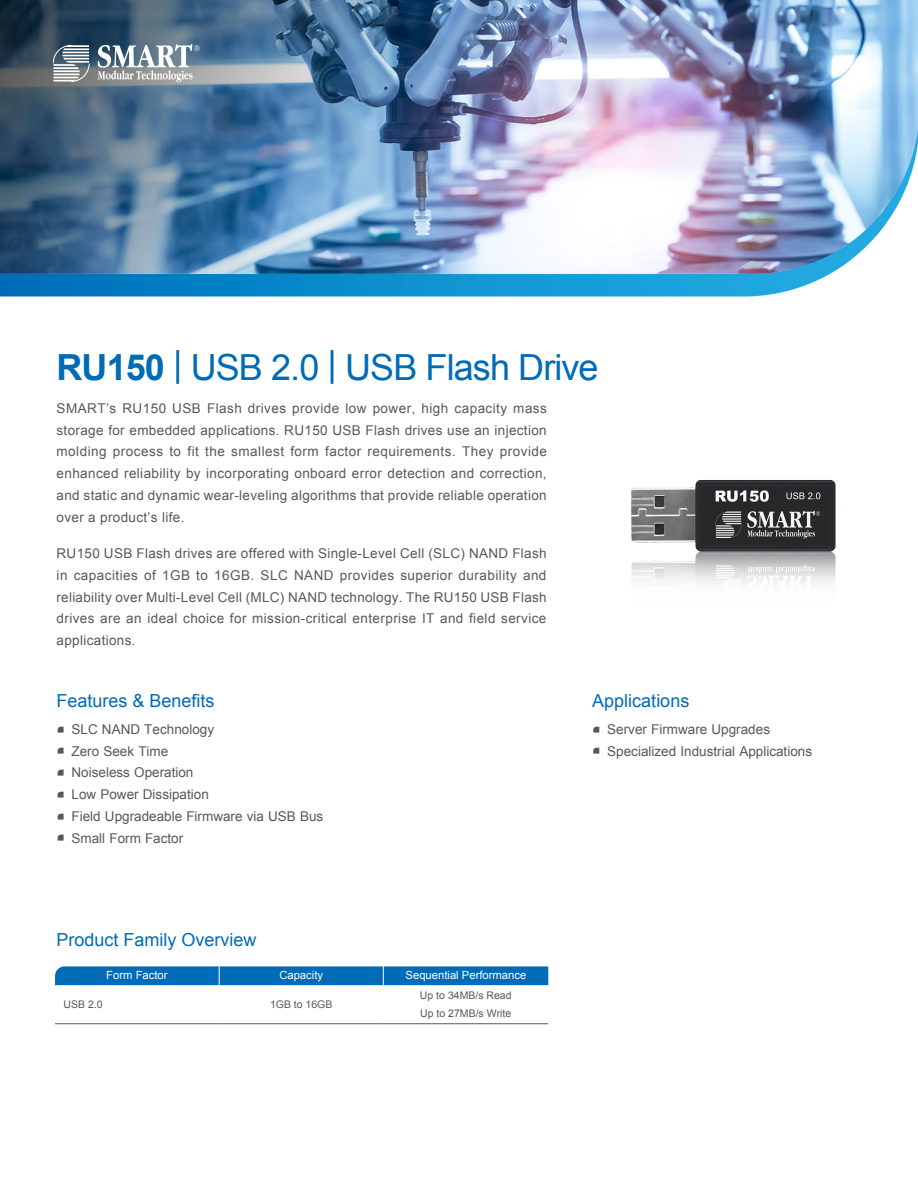
<style>
.page{position:relative;width:918px;height:1188px;background:#fff}
.page>*{position:absolute;margin:0;border:0;box-sizing:border-box;transform-origin:0 0}
.t1{font:36px "Arial";letter-spacing:-.025em;color:#006bb6}
.SubHeadline{font:18px "Arial";color:#006bb6}
.Body_Text{font:13.5px/21.8px "Arial";color:#57585a;text-align:justify}
.t2{font:11.25px "Arial";color:#fff}
.Table_Text{font:10.5px "Arial";color:#57585a}
.s1{font-weight:700}
.s2{font-family:"My Font";font-size:24px}
</style>
<div class="page">
<img style="left:631px;top:480px;width:205px;height:104px">
<img style="left:0;top:0;width:918px;height:108px">
<img style="left:0;top:108px;width:918px;height:188px">
<svg style="left:98px;top:44px;width:102px;height:38px"></svg>
<svg style="left:53px;top:45px;width:36px;height:37px"></svg>
<div style="left:55px;top:966px;width:493px;height:19px;background:#006bb6"></div>
<hr style="left:55px;top:1023px;width:164px;height:1px;background:#57585a">
<hr style="left:219px;top:1023px;width:164px;height:1px;background:#57585a">
<hr style="left:383px;top:1023px;width:165px;height:1px;background:#57585a">
<p class="t1" style="left:57px;top:344px;width:544px"><span class="s1">RU150</span> | USB 2.0 | USB Flash Drive</p>
<p class="Body_Text" style="left:57px;top:397px;width:492px">SMART’s RU150 USB Flash drives provide low power, high capacity mass storage for embedded applications. RU150 USB Flash drives use an injection molding process to fit the smallest form factor requirements. They provide enhanced reliability by incorporating onboard error detection and correction, and static and dynamic wear-leveling algorithms that provide reliable operation over a product’s life.</p>
<p class="Body_Text" style="left:57px;top:543px;width:492px">RU150 USB Flash drives are offered with Single-Level Cell (SLC) NAND Flash in capacities of 1GB to 16GB. SLC NAND provides superior durability and reliability over Multi-Level Cell (MLC) NAND technology. The RU150 USB Flash drives are an ideal choice for mission-critical enterprise IT and field service applications.</p>
<p class="SubHeadline" style="left:57px;top:689px;width:160px">Features &amp; Benefits</p>
<p class="Body_Text" style="left:57px;top:718px;width:159px"><span class="s2">•</span> SLC NAND Technology</p>
<p class="Body_Text" style="left:57px;top:740px;width:113px"><span class="s2">•</span> Zero Seek Time</p>
<p class="Body_Text" style="left:57px;top:762px;width:138px"><span class="s2">•</span> Noiseless Operation</p>
<p class="Body_Text" style="left:57px;top:784px;width:154px"><span class="s2">•</span> Low Power Dissipation</p>
<p class="Body_Text" style="left:57px;top:805px;width:268px"><span class="s2">•</span> Field Upgradeable Firmware via USB Bus</p>
<p class="Body_Text" style="left:57px;top:827px;width:128px"><span class="s2">•</span> Small Form Factor</p>
<p class="SubHeadline" style="left:57px;top:928px;width:202px">Product Family Overview</p>
<p class="t2" style="left:106px;top:968px;width:63px">Form Factor</p>
<p class="t2" style="left:279px;top:968px;width:45px">Capacity</p>
<p class="t2" style="left:406px;top:968px;width:122px">Sequential Performance</p>
<p class="Table_Text" style="left:64px;top:997px;width:41px">USB 2.0</p>
<p class="Table_Text" style="left:270px;top:997px;width:64px">1GB to 16GB</p>
<p class="Table_Text" style="left:420px;top:989px;width:93px">Up to 34MB/s Read</p>
<p class="Table_Text" style="left:420px;top:1006px;width:93px">Up to 27MB/s Write</p>
<p class="SubHeadline" style="left:592px;top:689px;width:99px">Applications</p>
<p class="Body_Text" style="left:592px;top:718px;width:179px"><span class="s2">•</span> Server Firmware Upgrades</p>
<p class="Body_Text" style="left:592px;top:740px;width:221px"><span class="s2">•</span> Specialized Industrial Applications</p>
</div>
